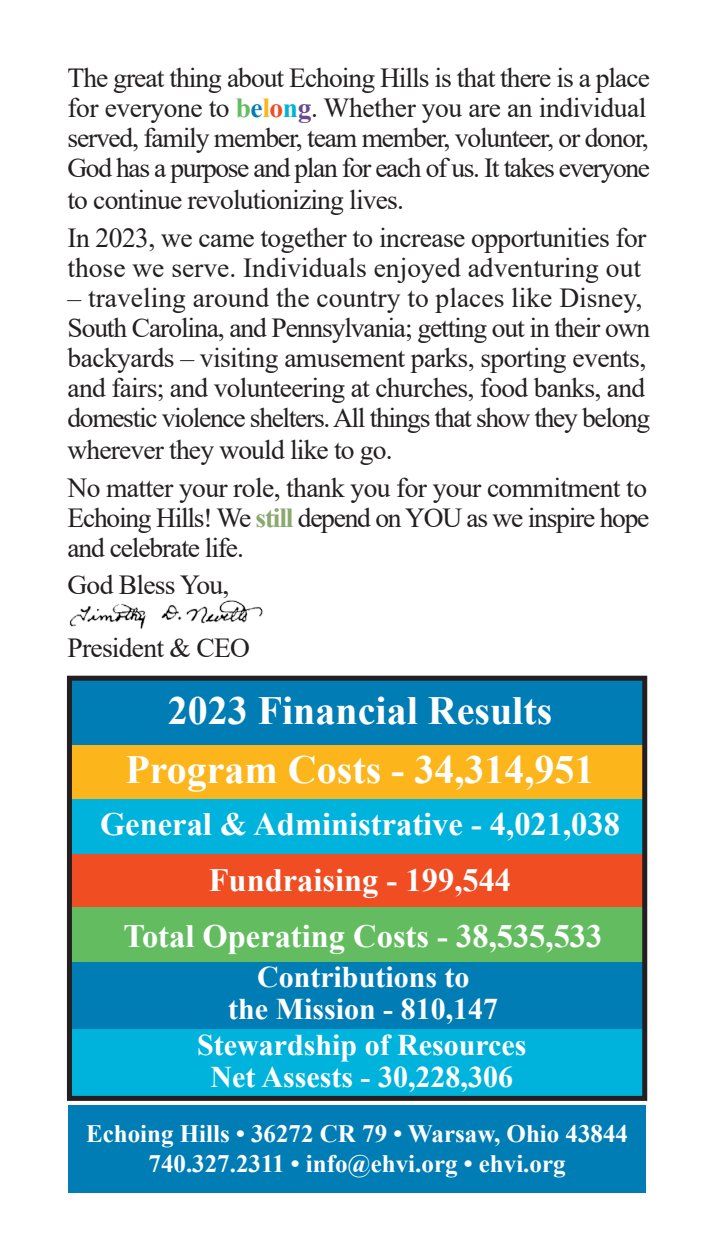
<style>
.page{position:relative;width:720px;height:1260px;background:#fff}
.page>*{position:absolute;margin:0;border:0;box-sizing:border-box;transform-origin:0 0}
.t1{font:700 40px "Times New Roman";color:#fff}
.t2{font:700 32.5px "Times New Roman";color:#fff}
.t3{font:700 30px "Times New Roman";color:#fff}
.t4{font:27.5px/30px "Times New Roman";letter-spacing:-.03em;color:#231f20}
.t5{font:27.5px/30px "Times New Roman";letter-spacing:-.01em;color:#231f20}
.t6{font:700 25px/30px "Times New Roman";color:#fff;text-align:center}
.s1{font-weight:700;color:#63bd60}
.s2{font-weight:700;color:#007db5}
.s3{font-weight:700;color:#fcb61c}
.s4{font-weight:700;color:#f04d22}
.s5{font-weight:700;color:#00b3dc}
.s6{font-weight:700;color:#6a488f}
.s7{font-weight:700;color:#8ba96f}
</style>
<div class="page">
<div style="left:70px;top:961px;width:576px;height:69px;background:#007db5"></div>
<div style="left:69px;top:1029px;width:576px;height:69px;background:#00b3dc"></div>
<div style="left:71px;top:853px;width:576px;height:54px;background:#f04d22"></div>
<div style="left:71px;top:745px;width:576px;height:54px;background:#fcb61c"></div>
<div style="left:71px;top:799px;width:576px;height:54px;background:#00b3dc"></div>
<div style="left:71px;top:676px;width:576px;height:69px;background:#007db5"></div>
<div style="left:70px;top:907px;width:576px;height:54px;background:#63bd60"></div>
<img style="left:69px;top:600px;width:194px;height:29px">
<div style="left:68px;top:1105px;width:578px;height:87px;background:#007db5"></div>
<div style="left:67px;top:676px;width:580px;height:425px;border:5px solid #231f20"></div>
<p class="t4" style="left:68px;top:61px;width:584px">The great thing about Echoing Hills is that there is a place for everyone to <span class="s1">b</span><span class="s2">e</span><span class="s3">l</span><span class="s4">o</span><span class="s5">n</span><span class="s6">g</span>. Whether you are an individual served, family member, team member, volunteer, or donor, God has a purpose and plan for each of us. It takes everyone</p>
<p class="t4" style="left:68px;top:184px;width:338px">to continue revolutionizing lives.</p>
<p class="t5" style="left:68px;top:221px;width:580px">In 2023, we came together to increase opportunities for those we serve. Individuals enjoyed adventuring out</p>
<p class="t4" style="left:68px;top:281px;width:584px">– traveling around the country to places like Disney,<br>South Carolina, and Pennsylvania; getting out in their own</p>
<p class="t4" style="left:68px;top:341px;width:584px">backyards – visiting amusement parks, sporting events, and fairs; and volunteering at churches, food banks, and domestic violence shelters. All things that show they belong</p>
<p class="t4" style="left:68px;top:434px;width:327px">wherever they would like to go.</p>
<p class="t4" style="left:68px;top:471px;width:583px;text-align:justify">No matter your role, thank you for your commitment to Echoing Hills! We <span class="s7">still</span> depend on YOU as we inspire hope and celebrate life.</p>
<p class="t4" style="left:68px;top:569px;width:163px">God Bless You,</p>
<p class="t4" style="left:68px;top:631px;width:184px">President &amp; CEO</p>
<p class="t1" style="left:168px;top:682px;width:386px">2023 Financial Results</p>
<p class="t1" style="left:125px;top:741px;width:471px">Program Costs - 34,314,951</p>
<p class="t2" style="left:100px;top:801px;width:521px">General &amp; Administrative - 4,021,038</p>
<p class="t2" style="left:209px;top:857px;width:304px">Fundraising - 199,544</p>
<p class="t2" style="left:123px;top:913px;width:481px">Total Operating Costs - 38,535,533</p>
<p class="t3" style="left:257px;top:955px;width:214px">Contributions to</p>
<p class="t3" style="left:228px;top:988px;width:271px">the Mission - 810,147</p>
<p class="t3" style="left:197px;top:1023px;width:331px">Stewardship of Resources</p>
<p class="t3" style="left:211px;top:1055px;width:304px">Net Assests - 30,228,306</p>
<p class="t6" style="left:86px;top:1118px;width:544px">Echoing Hills • 36272 CR 79 • Warsaw, Ohio 43844<br>740.327.2311 • info@ehvi.org • ehvi.org</p>
</div>
